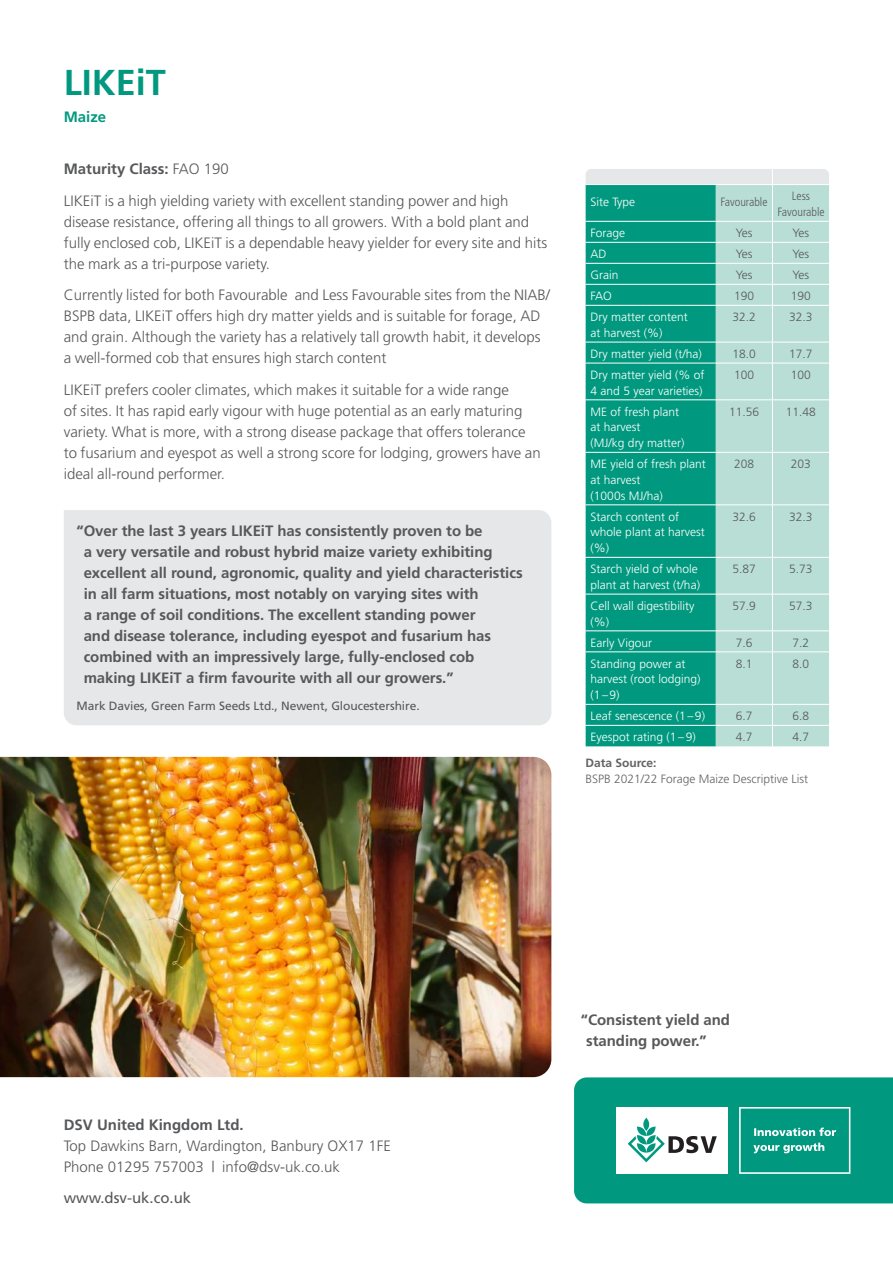
<style>
.page{position:relative;width:893px;height:1263px;background:#fff}
.page>*{position:absolute;margin:0;border:0;box-sizing:border-box;transform-origin:0 0}
.t1{font:700 36px "Frutiger";color:#00997f}
.Body_Copy{font:300 15px/21px "Frutiger";color:#57585a}
.t2{font:700 15px/21px "Frutiger";letter-spacing:-.005em;color:#57585a}
.t3{font:15px "Frutiger";color:#57585a}
.t4{font:700 15px "Frutiger";color:#00997f}
.t5{font:300 12px/15.8px "Frutiger";color:#fff}
.t6{font:300 12px "Frutiger";color:#57585a}
.t7{font:12px "Frutiger";letter-spacing:-.005em;color:#57585a}
.t8{font:300 12px/15.8px "Frutiger";color:#636366}
.t9{font:300 condensed 12px/15.8px "Frutiger";color:#57585a;text-align:center}
.s1{font-weight:300}
.s2{font-weight:700}
</style>
<div class="page">
<svg style="left:574px;top:1077px;width:319px;height:126px"></svg>
<div style="left:64px;top:510px;width:487px;height:215px;background:#e6e7e9"></div>
<img style="left:0;top:757px;width:551px;height:320px">
<div style="left:585px;top:185px;width:131px;height:561px;background:#00997f"></div>
<div style="left:716px;top:185px;width:113px;height:561px;background:#b9ded6"></div>
<hr style="left:585px;top:221px;width:131px;height:1px;background:#fff">
<hr style="left:716px;top:221px;width:56px;height:1px;background:#fff">
<hr style="left:772px;top:221px;width:57px;height:1px;background:#fff">
<hr style="left:585px;top:242px;width:131px;height:1px;background:#fff">
<hr style="left:716px;top:242px;width:56px;height:1px;background:#fff">
<hr style="left:772px;top:242px;width:57px;height:1px;background:#fff">
<hr style="left:585px;top:263px;width:131px;height:1px;background:#fff">
<hr style="left:716px;top:263px;width:56px;height:1px;background:#fff">
<hr style="left:772px;top:263px;width:57px;height:1px;background:#fff">
<hr style="left:585px;top:284px;width:131px;height:1px;background:#fff">
<hr style="left:716px;top:284px;width:56px;height:1px;background:#fff">
<hr style="left:772px;top:284px;width:57px;height:1px;background:#fff">
<hr style="left:585px;top:305px;width:131px;height:1px;background:#fff">
<hr style="left:716px;top:305px;width:56px;height:1px;background:#fff">
<hr style="left:772px;top:305px;width:57px;height:1px;background:#fff">
<hr style="left:585px;top:342px;width:131px;height:1px;background:#fff">
<hr style="left:716px;top:342px;width:56px;height:1px;background:#fff">
<hr style="left:772px;top:342px;width:57px;height:1px;background:#fff">
<hr style="left:585px;top:363px;width:131px;height:1px;background:#fff">
<hr style="left:716px;top:363px;width:56px;height:1px;background:#fff">
<hr style="left:772px;top:363px;width:57px;height:1px;background:#fff">
<hr style="left:585px;top:399px;width:131px;height:1px;background:#fff">
<hr style="left:716px;top:399px;width:56px;height:1px;background:#fff">
<hr style="left:772px;top:399px;width:57px;height:1px;background:#fff">
<hr style="left:585px;top:452px;width:131px;height:1px;background:#fff">
<hr style="left:716px;top:452px;width:56px;height:1px;background:#fff">
<hr style="left:772px;top:452px;width:57px;height:1px;background:#fff">
<hr style="left:585px;top:504px;width:131px;height:1px;background:#fff">
<hr style="left:716px;top:504px;width:56px;height:1px;background:#fff">
<hr style="left:772px;top:504px;width:57px;height:1px;background:#fff">
<hr style="left:585px;top:557px;width:131px;height:1px;background:#fff">
<hr style="left:716px;top:557px;width:56px;height:1px;background:#fff">
<hr style="left:772px;top:557px;width:57px;height:1px;background:#fff">
<hr style="left:585px;top:594px;width:131px;height:1px;background:#fff">
<hr style="left:716px;top:594px;width:56px;height:1px;background:#fff">
<hr style="left:772px;top:594px;width:57px;height:1px;background:#fff">
<hr style="left:585px;top:630px;width:131px;height:1px;background:#fff">
<hr style="left:716px;top:630px;width:56px;height:1px;background:#fff">
<hr style="left:772px;top:630px;width:57px;height:1px;background:#fff">
<hr style="left:585px;top:651px;width:131px;height:1px;background:#fff">
<hr style="left:716px;top:651px;width:56px;height:1px;background:#fff">
<hr style="left:772px;top:651px;width:57px;height:1px;background:#fff">
<hr style="left:585px;top:704px;width:131px;height:1px;background:#fff">
<hr style="left:716px;top:704px;width:56px;height:1px;background:#fff">
<hr style="left:772px;top:704px;width:57px;height:1px;background:#fff">
<hr style="left:585px;top:725px;width:131px;height:1px;background:#fff">
<hr style="left:716px;top:725px;width:56px;height:1px;background:#fff">
<hr style="left:772px;top:725px;width:57px;height:1px;background:#fff">
<hr style="left:772px;top:185px;width:1px;height:36px;background:#fff">
<svg style="left:585px;top:169px;width:244px;height:16px;background:#e7e8ea"></svg>
<svg style="left:772px;top:222px;width:1px;height:83px"></svg>
<hr style="left:772px;top:306px;width:1px;height:36px;background:#fff">
<svg style="left:772px;top:342px;width:1px;height:21px"></svg>
<hr style="left:772px;top:363px;width:1px;height:36px;background:#fff">
<hr style="left:772px;top:400px;width:1px;height:52px;background:#fff">
<hr style="left:772px;top:453px;width:1px;height:51px;background:#fff">
<hr style="left:772px;top:505px;width:1px;height:52px;background:#fff">
<hr style="left:772px;top:558px;width:1px;height:36px;background:#fff">
<hr style="left:772px;top:594px;width:1px;height:36px;background:#fff">
<svg style="left:772px;top:631px;width:1px;height:20px"></svg>
<hr style="left:772px;top:652px;width:1px;height:52px;background:#fff">
<svg style="left:772px;top:705px;width:1px;height:41px"></svg>
<p class="t1" style="left:64px;top:62px;width:104px">LIKEiT</p>
<p class="t4" style="left:64px;top:108px;width:44px">Maize</p>
<p class="t2" style="left:64px;top:158px;width:167px">Maturity Class: <span class="s1">FAO 190</span></p>
<p class="Body_Copy" style="left:64px;top:190px;width:485px">LIKEiT is a high yielding variety with excellent standing power and high disease resistance, offering all things to all growers. With a bold plant and fully enclosed cob, LIKEiT is a dependable heavy yielder for every site and hits the mark as a tri-purpose variety.</p>
<p class="Body_Copy" style="left:64px;top:284px;width:488px">Currently listed for both Favourable and Less Favourable sites from the NIAB/ BSPB data, LIKEiT offers high dry matter yields and is suitable for forage, AD and grain. Although the variety has a relatively tall growth habit, it develops a well-formed cob that ensures high starch content</p>
<p class="Body_Copy" style="left:64px;top:379px;width:478px">LIKEiT prefers cooler climates, which makes it suitable for a wide range<br>of sites. It has rapid early vigour with huge potential as an early maturing variety. What is more, with a strong disease package that offers tolerance to fusarium and eyespot as well a strong score for lodging, growers have an ideal all‑round performer.</p>
<p class="t2" style="left:84px;top:520px;width:440px;text-indent:-7px">“Over the last 3 years LIKEiT has consistently proven to be<br>a very versatile and robust hybrid maize variety exhibiting excellent all round, agronomic, quality and yield characteristics in all farm situations, most notably on varying sites with<br>a range of soil conditions. The excellent standing power<br>and disease tolerance, including eyespot and fusarium has combined with an impressively large, fully-enclosed cob making LIKEiT a firm favourite with all our growers.”</p>
<p class="t7" style="left:77px;top:698px;width:345px">Mark Davies, Green Farm Seeds Ltd., Newent, Gloucestershire.</p>
<p class="t5" style="left:591px;top:193px;width:46px">Site Type</p>
<p class="t9" style="left:720px;top:194px;width:49px">Favourable</p>
<p class="t9" style="left:777px;top:188px;width:49px">Less<br>Favourable</p>
<p class="t5" style="left:591px;top:225px;width:36px">Forage</p>
<p class="t6" style="left:736px;top:226px;width:18px">Yes</p>
<p class="t6" style="left:792px;top:226px;width:18px">Yes</p>
<p class="t5" style="left:591px;top:246px;width:18px">AD</p>
<p class="t6" style="left:736px;top:247px;width:18px">Yes</p>
<p class="t6" style="left:792px;top:247px;width:18px">Yes</p>
<p class="t5" style="left:591px;top:267px;width:29px">Grain</p>
<p class="t6" style="left:736px;top:268px;width:18px">Yes</p>
<p class="t6" style="left:792px;top:268px;width:18px">Yes</p>
<p class="t5" style="left:591px;top:288px;width:23px">FAO</p>
<p class="t6" style="left:734px;top:289px;width:22px">190</p>
<p class="t6" style="left:791px;top:289px;width:22px">190</p>
<p class="t5" style="left:591px;top:309px;width:99px">Dry matter content at harvest (%)</p>
<p class="t6" style="left:732px;top:310px;width:25px">32.2</p>
<p class="t6" style="left:789px;top:310px;width:25px">32.3</p>
<p class="t5" style="left:591px;top:346px;width:113px">Dry matter yield (t/ha)</p>
<p class="t6" style="left:732px;top:347px;width:25px">18.0</p>
<p class="t6" style="left:789px;top:347px;width:25px">17.7</p>
<p class="t5" style="left:591px;top:367px;width:115px">Dry matter yield (% of<br>4 and 5 year varieties)</p>
<p class="t6" style="left:734px;top:368px;width:22px">100</p>
<p class="t6" style="left:791px;top:368px;width:22px">100</p>
<p class="t5" style="left:591px;top:403px;width:95px">ME of fresh plant at harvest<br>(MJ/kg dry matter)</p>
<p class="t6" style="left:729px;top:405px;width:32px">11.56</p>
<p class="t6" style="left:786px;top:405px;width:32px">11.48</p>
<p class="t5" style="left:591px;top:456px;width:117px">ME yield of fresh plant at harvest<br>(1000s MJ/ha)</p>
<p class="t6" style="left:734px;top:457px;width:22px">208</p>
<p class="t6" style="left:791px;top:457px;width:22px">203</p>
<p class="t5" style="left:591px;top:508px;width:116px">Starch content of whole plant at harvest (%)</p>
<p class="t6" style="left:732px;top:510px;width:25px">32.6</p>
<p class="t6" style="left:789px;top:510px;width:25px">32.3</p>
<p class="t5" style="left:591px;top:561px;width:111px">Starch yield of whole plant at harvest (t/ha)</p>
<p class="t6" style="left:732px;top:562px;width:25px">5.87</p>
<p class="t6" style="left:789px;top:562px;width:25px">5.73</p>
<p class="t5" style="left:591px;top:598px;width:105px">Cell wall digestibility (%)</p>
<p class="t6" style="left:732px;top:599px;width:25px">57.9</p>
<p class="t6" style="left:789px;top:599px;width:25px">57.3</p>
<p class="t5" style="left:591px;top:634px;width:63px">Early Vigour</p>
<p class="t6" style="left:736px;top:636px;width:18px">7.6</p>
<p class="t6" style="left:792px;top:636px;width:18px">7.2</p>
<p class="t5" style="left:591px;top:655px;width:111px">Standing power at harvest (root lodging) (1–9)</p>
<p class="t6" style="left:736px;top:657px;width:18px">8.1</p>
<p class="t6" style="left:792px;top:657px;width:18px">8.0</p>
<p class="t5" style="left:591px;top:708px;width:116px">Leaf senescence (1–9)</p>
<p class="t6" style="left:736px;top:709px;width:18px">6.7</p>
<p class="t6" style="left:792px;top:709px;width:18px">6.8</p>
<p class="t5" style="left:591px;top:729px;width:107px">Eyespot rating (1–9)</p>
<p class="t6" style="left:736px;top:730px;width:18px">4.7</p>
<p class="t6" style="left:792px;top:730px;width:18px">4.7</p>
<p class="t8" style="left:585px;top:755px;width:224px"><span class="s2">Data Source:<br></span>BSPB 2021/22 Forage Maize Descriptive List</p>
<p class="Body_Copy" style="left:64px;top:1114px;width:329px"><span class="s2">DSV United Kingdom Ltd.<br></span>Top Dawkins Barn, Wardington, Banbury OX17 1FE<br>Phone 01295 757003 | info@dsv-uk.co.uk</p>
<p class="t3" style="left:64px;top:1189px;width:129px">www.dsv-uk.co.uk</p>
<p class="t2" style="left:586px;top:1009px;width:145px;text-indent:-5px">“Consistent yield and standing power.”</p>
</div>
